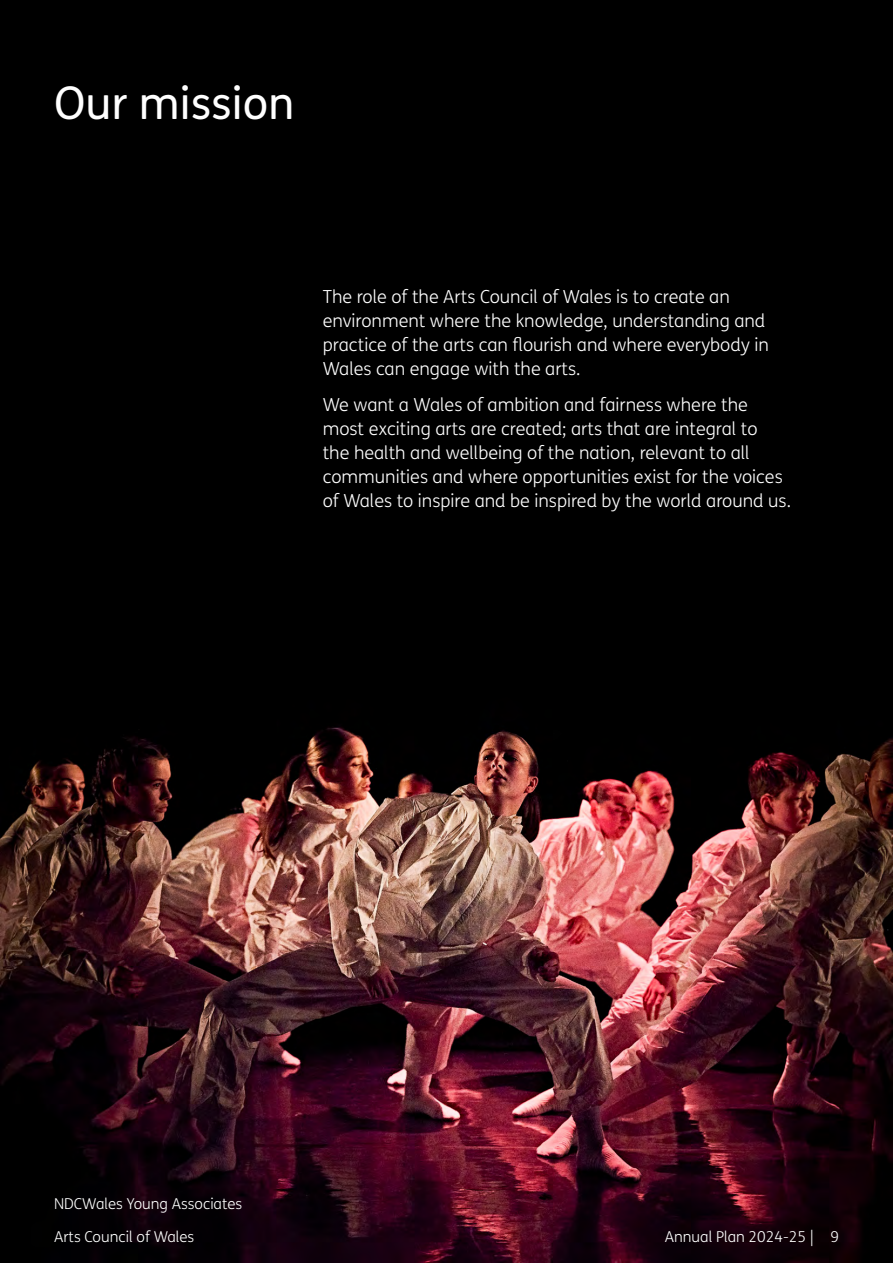
<style>
.page{position:relative;width:893px;height:1263px;background:#fff}
.page>*{position:absolute;margin:0;border:0;box-sizing:border-box;transform-origin:0 0}
.Heading_H2{font:45px "FS Me";color:#fff}
.Body_copy{font:300 18px/24px "FS Me";color:#fff}
.t1{font:300 15px "FS Me";color:#fff}
</style>
<div class="page">
<img style="left:0;top:0;width:893px;height:1263px">
<h2 class="Heading_H2" style="left:54px;top:73px;width:242px">Our mission</h2>
<p class="Body_copy" style="left:323px;top:284px;width:448px">The role of the Arts Council of Wales is to create an environment where the knowledge, understanding and practice of the arts can flourish and where everybody in Wales can engage with the arts.</p>
<p class="Body_copy" style="left:323px;top:392px;width:470px">We want a Wales of ambition and fairness where the most exciting arts are created; arts that are integral to<br>the health and wellbeing of the nation, relevant to all communities and where opportunities exist for the voices of Wales to inspire and be inspired by the world around us.</p>
<p class="t1" style="left:54px;top:1193px;width:190px">NDCWales Young Associates</p>
<p class="t1" style="left:54px;top:1226px;width:142px">Arts Council of Wales</p>
<p class="t1" style="left:665px;top:1226px;width:176px">Annual Plan 2024-25 | 9</p>
</div>
